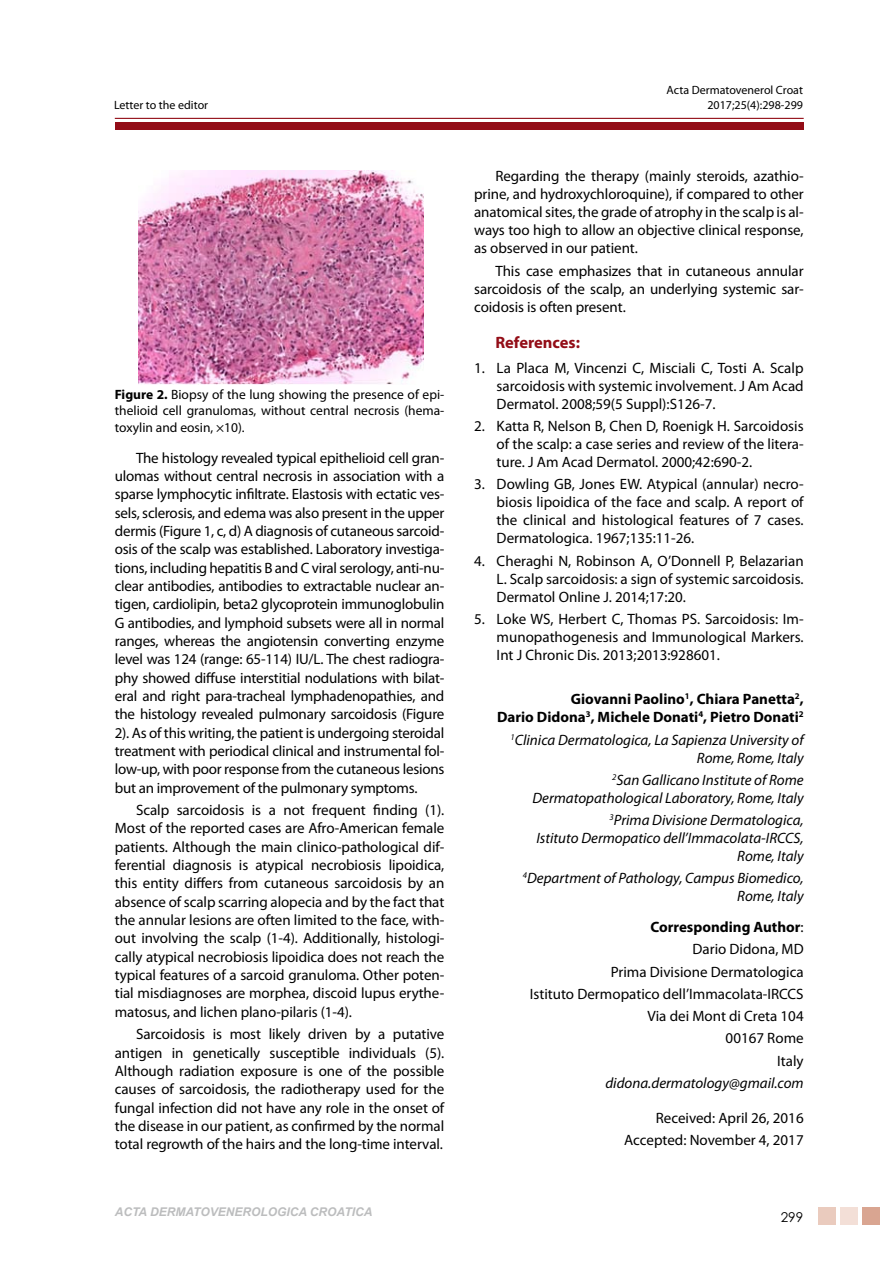
<style>
.page{position:relative;width:893px;height:1263px;background:#fff}
.page>*{position:absolute;margin:0;border:0;box-sizing:border-box;transform-origin:0 0}
.t1{font:700 16.5px "Myriad Pro";color:#930d17}
.t2{font:15px/18.3px "Myriad Pro";color:#000;text-align:justify}
.t3{font:italic 15px/18px "Myriad Pro";color:#000;text-align:right}
.t4{font:700 15px/18px "Myriad Pro";color:#000;text-align:right}
.t5{font:13.5px/16.2px "Myriad Pro";color:#000;text-align:justify}
.t6{font:13.5px "Century Gothic";color:#000}
.t7{font:12px "Myriad Pro";color:#000}
.t8{font:italic 700 12px "Arial";color:#bcbdbe}
.s1{font-weight:700}
</style>
<div class="page">
<div style="left:115px;top:122px;width:689px;height:8px;background:#930d17"></div>
<hr style="left:115px;top:118px;width:689px;height:1px;background:#930d17">
<div style="left:818px;top:1207px;width:18px;height:18px;background:#eacbbe"></div>
<div style="left:840px;top:1207px;width:18px;height:18px;background:#f3dfd7"></div>
<div style="left:863px;top:1207px;width:17px;height:18px;background:#d9a591"></div>
<img style="left:138px;top:170px;width:285px;height:215px">
<p class="t7" style="left:667px;top:83px;width:138px">Acta Dermatovenerol Croat</p>
<p class="t7" style="left:114px;top:97px;width:96px">Letter to the editor</p>
<p class="t7" style="left:707px;top:97px;width:97px">2017;25(4):298-299</p>
<p class="t5" style="left:115px;top:386px;width:331px"><span class="s1">Figure 2.</span> Biopsy of the lung showing the presence of epi&shy;thelioid cell granulomas, without central necrosis (hema&shy;toxylin and eosin, ×10).</p>
<p class="t2" style="left:115px;top:448px;width:331px;text-indent:21px">The histology revealed typical epithelioid cell gran&shy;ulomas without central necrosis in association with a sparse lymphocytic infiltrate. Elastosis with ectatic ves&shy;sels, sclerosis, and edema was also present in the upper dermis (Figure 1, c, d) A diagnosis of cutaneous sarcoid&shy;osis of the scalp was established. Laboratory investiga&shy;tions, including hepatitis B and C viral serology, anti-nu&shy;clear antibodies, antibodies to extractable nuclear an&shy;tigen, cardiolipin, beta2 glycoprotein immunoglobulin G antibodies, and lymphoid subsets were all in normal ranges, whereas the angiotensin converting enzyme level was 124 (range: 65-114) IU/L. The chest radiogra&shy;phy showed diffuse interstitial nodulations with bilat&shy;eral and right para-tracheal lymphadenopathies, and the histology revealed pulmonary sarcoidosis (Figure 2). As of this writing, the patient is undergoing steroidal treatment with periodical clinical and instrumental fol&shy;low-up, with poor response from the cutaneous lesions but an improvement of the pulmonary symptoms.</p>
<p class="t2" style="left:115px;top:801px;width:331px;text-indent:21px">Scalp sarcoidosis is a not frequent finding (1).<br>Most of the reported cases are Afro-American female patients. Although the main clinico-pathological dif&shy;ferential diagnosis is atypical necrobiosis lipoidica, this entity differs from cutaneous sarcoidosis by an absence of scalp scarring alopecia and by the fact that the annular lesions are often limited to the face, with&shy;out involving the scalp (1-4). Additionally, histologi&shy;cally atypical necrobiosis lipoidica does not reach the typical features of a sarcoid granuloma. Other poten&shy;tial misdiagnoses are morphea, discoid lupus erythe&shy;matosus, and lichen plano-pilaris (1-4).</p>
<p class="t2" style="left:115px;top:1025px;width:331px;text-indent:21px">Sarcoidosis is most likely driven by a putative antigen in genetically susceptible individuals (5).<br>Although radiation exposure is one of the possible causes of sarcoidosis, the radiotherapy used for the fungal infection did not have any role in the onset of the disease in our patient, as confirmed by the normal total regrowth of the hairs and the long-time interval.</p>
<p class="t8" style="left:115px;top:1204px;width:259px">ACTA DERMATOVENEROLOGICA CROATICA</p>
<p class="t2" style="left:474px;top:167px;width:331px;text-indent:21px">Regarding the therapy (mainly steroids, azathio&shy;prine, and hydroxychloroquine), if compared to other anatomical sites, the grade of atrophy in the scalp is al&shy;ways too high to allow an objective clinical response, as observed in our patient.</p>
<p class="t2" style="left:474px;top:261px;width:331px;text-indent:21px">This case emphasizes that in cutaneous annular sarcoidosis of the scalp, an underlying systemic sar&shy;coidosis is often present.</p>
<p class="t1" style="left:495px;top:332px;width:86px">References:</p>
<p class="t2" style="left:497px;top:359px;width:309px;text-indent:-22px">1. La Placa M, Vincenzi C, Misciali C, Tosti A. Scalp sarcoidosis with systemic involvement. J Am Acad Dermatol. 2008;59(5 Suppl):S126-7.</p>
<p class="t2" style="left:497px;top:417px;width:309px;text-indent:-22px">2. Katta R, Nelson B, Chen D, Roenigk H. Sarcoidosis of the scalp: a case series and review of the litera&shy;ture. J Am Acad Dermatol. 2000;42:690-2.</p>
<p class="t2" style="left:497px;top:475px;width:309px;text-indent:-22px">3. Dowling GB, Jones EW. Atypical (annular) necro&shy;biosis lipoidica of the face and scalp. A report of the clinical and histological features of 7 cases.<br>Dermatologica. 1967;135:11-26.</p>
<p class="t2" style="left:497px;top:551px;width:308px;text-indent:-22px">4. Cheraghi N, Robinson A, O’Donnell P, Belazarian L. Scalp sarcoidosis: a sign of systemic sarcoidosis.<br>Dermatol Online J. 2014;17:20.</p>
<p class="t2" style="left:497px;top:610px;width:309px;text-indent:-22px">5. Loke WS, Herbert C, Thomas PS. Sarcoidosis: Im&shy;munopathogenesis and Immunological Markers.<br>Int J Chronic Dis. 2013;2013:928601.</p>
<p class="t4" style="left:497px;top:690px;width:308px">Giovanni Paolino<sup>1</sup>, Chiara Panetta<sup>2</sup>,<br>Dario Didona<sup>3</sup>, Michele Donati<sup>4</sup>, Pietro Donati<sup>2</sup></p>
<p class="t3" style="left:510px;top:730px;width:295px"><sup>1</sup>Clinica Dermatologica, La Sapienza University of<br>Rome, Rome, Italy</p>
<p class="t3" style="left:532px;top:771px;width:273px"><sup>2</sup>San Gallicano Institute of Rome<br>Dermatopathological Laboratory, Rome, Italy</p>
<p class="t3" style="left:536px;top:811px;width:269px"><sup>3</sup>Prima Divisione Dermatologica,<br>Istituto Dermopatico dell’Immacolata-IRCCS,<br>Rome, Italy</p>
<p class="t3" style="left:523px;top:869px;width:282px"><sup>4</sup>Department of Pathology, Campus Biomedico,<br>Rome, Italy</p>
<p class="t2" style="left:530px;top:916px;width:275px;line-height:22.2px;text-align:right"><span class="s1">Corresponding Author</span>:<br>Dario Didona, MD<br>Prima Divisione Dermatologica<br>Istituto Dermopatico dell’Immacolata-IRCCS<br>Via dei Mont di Creta 104<br>00167 Rome<br>Italy</p>
<p class="t3" style="left:605px;top:1074px;width:200px">didona.dermatology@gmail.com</p>
<p class="t2" style="left:624px;top:1106px;width:181px;line-height:22.2px;text-align:right">Received: April 26, 2016<br>Accepted: November 4, 2017</p>
<p class="t6" style="left:781px;top:1207px;width:24px">299</p>
</div>
